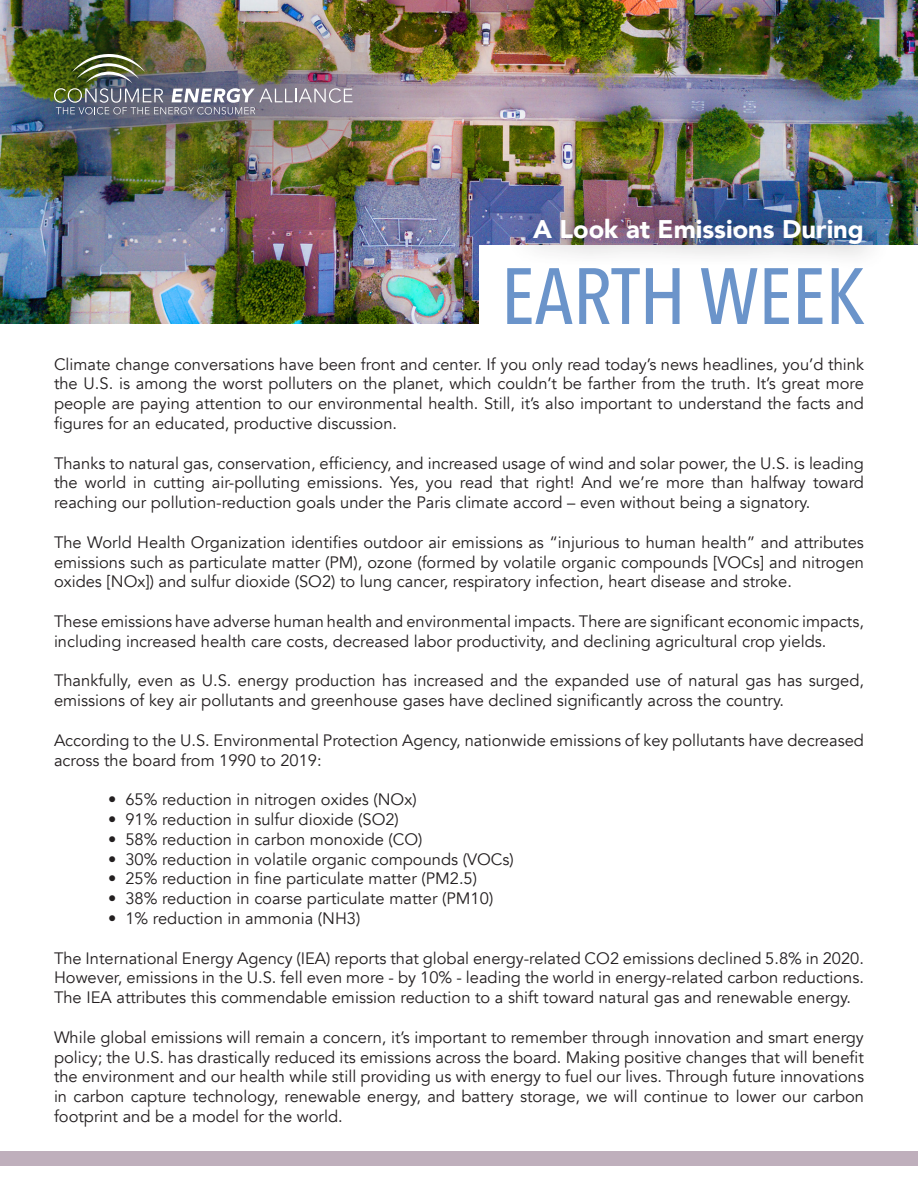
<style>
.page{position:relative;width:918px;height:1188px;background:#fff}
.page>*{position:absolute;margin:0;border:0;box-sizing:border-box;transform-origin:0 0}
.t1{font:500 78.9px "Avenir Next Condensed";color:#6b94ca}
.t2{font:900 25.5px "Avenir";color:#fff}
.t3{font:16.5px/19.8px "Avenir";color:#231f20;text-align:justify}
</style>
<div class="page">
<img style="left:0;top:0;width:918px;height:324px">
<div style="left:0;top:1151px;width:918px;height:15px;background:#bfafbc"></div>
<div style="left:480px;top:245px;width:438px;height:92px;background:#fff"></div>
<div style="left:506px;top:191px;width:386px;height:81px;background:#231f20;opacity:.75"></div>
<div style="left:0;top:0;width:470px;height:237px;background:#231f20;opacity:.75"></div>
<img style="left:54px;top:54px;width:299px;height:60px">
<p class="t2" style="left:533px;top:207px;width:332px">A Look at Emissions During</p>
<p class="t1" style="left:501px;top:249px;width:365px">EARTH WEEK</p>
<p class="t3" style="left:54px;top:354px;width:811px">Climate change conversations have been front and center. If you only read today’s news headlines, you’d think the U.S. is among the worst polluters on the planet, which couldn’t be farther from the truth. It’s great more people are paying attention to our environmental health. Still, it’s also important to understand the facts and figures for an educated, productive discussion.</p>
<p class="t3" style="left:54px;top:453px;width:812px">Thanks to natural gas, conservation, efficiency, and increased usage of wind and solar power, the U.S. is leading the world in cutting air-polluting emissions. Yes, you read that right! And we’re more than halfway toward reaching our pollution-reduction goals under the Paris climate accord – even without being a signatory.</p>
<p class="t3" style="left:54px;top:533px;width:812px">The World Health Organization identifies outdoor air emissions as “injurious to human health” and attributes emissions such as particulate matter (PM), ozone (formed by volatile organic compounds [VOCs] and nitrogen oxides [NOx]) and sulfur dioxide (SO2) to lung cancer, respiratory infection, heart disease and stroke.</p>
<p class="t3" style="left:54px;top:612px;width:812px">These emissions have adverse human health and environmental impacts. There are significant economic impacts, including increased health care costs, decreased labor productivity, and declining agricultural crop yields.</p>
<p class="t3" style="left:54px;top:671px;width:812px">Thankfully, even as U.S. energy production has increased and the expanded use of natural gas has surged, emissions of key air pollutants and greenhouse gases have declined significantly across the country.</p>
<p class="t3" style="left:54px;top:731px;width:811px">According to the U.S. Environmental Protection Agency, nationwide emissions of key pollutants have decreased across the board from 1990 to 2019:</p>
<p class="t3" style="left:108px;top:790px;width:310px">• 65% reduction in nitrogen oxides (NOx)</p>
<p class="t3" style="left:108px;top:810px;width:292px">• 91% reduction in sulfur dioxide (SO2)</p>
<p class="t3" style="left:108px;top:830px;width:316px">• 58% reduction in carbon monoxide (CO)</p>
<p class="t3" style="left:108px;top:849px;width:407px">• 30% reduction in volatile organic compounds (VOCs)</p>
<p class="t3" style="left:108px;top:869px;width:371px">• 25% reduction in fine particulate matter (PM2.5)</p>
<p class="t3" style="left:108px;top:889px;width:387px">• 38% reduction in coarse particulate matter (PM10)</p>
<p class="t3" style="left:108px;top:909px;width:254px">• 1% reduction in ammonia (NH3)</p>
<p class="t3" style="left:54px;top:948px;width:812px">The International Energy Agency (IEA) reports that global energy-related CO2 emissions declined 5.8% in 2020.<br>However, emissions in the U.S. fell even more - by 10% - leading the world in energy-related carbon reductions.<br>The IEA attributes this commendable emission reduction to a shift toward natural gas and renewable energy.</p>
<p class="t3" style="left:54px;top:1028px;width:812px">While global emissions will remain a concern, it’s important to remember through innovation and smart energy policy; the U.S. has drastically reduced its emissions across the board. Making positive changes that will benefit the environment and our health while still providing us with energy to fuel our lives. Through future innovations in carbon capture technology, renewable energy, and battery storage, we will continue to lower our carbon footprint and be a model for the world.</p>
</div>
